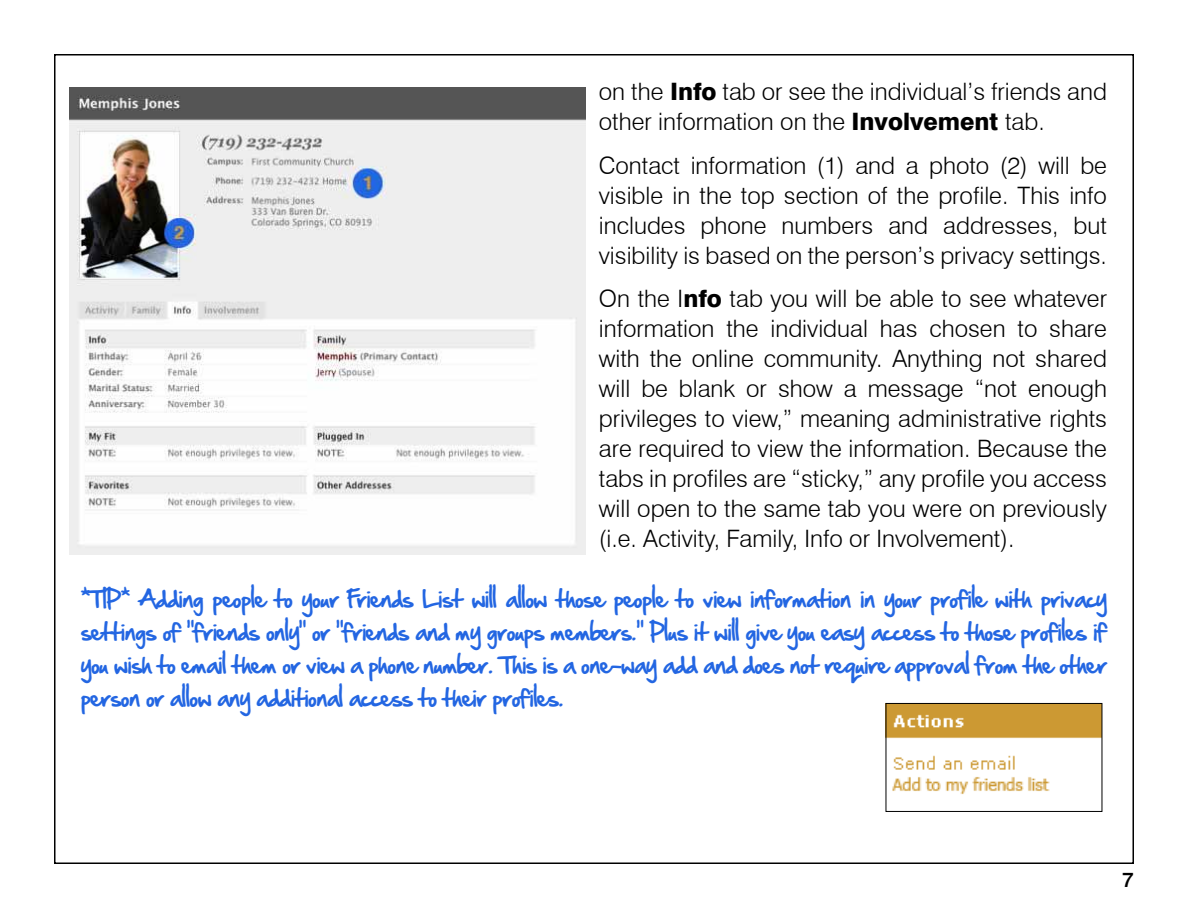
<style>
.page{position:relative;width:1188px;height:918px;background:#fff}
.page>*{position:absolute;margin:0;border:0;box-sizing:border-box;transform-origin:0 0}
.t1{font:300 24px/30px "Swiss 721 BT";color:#000;text-align:justify}
.t2{font:21px/33px "Hand Of Sean";color:#2366e2;text-align:justify}
.t3{font:500 21px "Swiss 721 BT";color:#000}
.s1{font-weight:800}
</style>
<div class="page">
<img style="left:69px;top:88px;width:516px;height:466px">
<img style="left:888px;top:705px;width:212px;height:90px">
<div style="left:886px;top:703px;width:216px;height:109px;border:1px solid #000"></div>
<p class="t1" style="left:599px;top:77px;width:510px">on the <span class="s1">Info</span> tab or see the individual’s friends and other information on the <span class="s1">Involvement</span> tab.</p>
<p class="t1" style="left:599px;top:150px;width:510px">Contact information (1) and a photo (2) will be visible in the top section of the profile. This info includes phone numbers and addresses, but visibility is based on the person’s privacy settings.</p>
<p class="t1" style="left:599px;top:283px;width:510px">On the I<span class="s1">nfo</span> tab you will be able to see whatever information the individual has chosen to share with the online community. Anything not shared will be blank or show a message “not enough privileges to view,” meaning administrative rights are required to view the information. Because the tabs in profiles are “sticky,” any profile you access will open to the same tab you were on previously (i.e. Activity, Family, Info or Involvement).</p>
<p class="t2" style="left:81px;top:582px;width:1027px">*TIP* Adding people to your Friends List will allow those people to view information in your profile with privacy settings of “friends only” or “friends and my groups members.” Plus it will give you easy access to those profiles if you wish to email them or view a phone number. This is a one-way add and does not require approval from the other person or allow any additional access to their profiles.</p>
<p class="t3" style="left:1122px;top:866px;width:13px">7</p>
</div>
